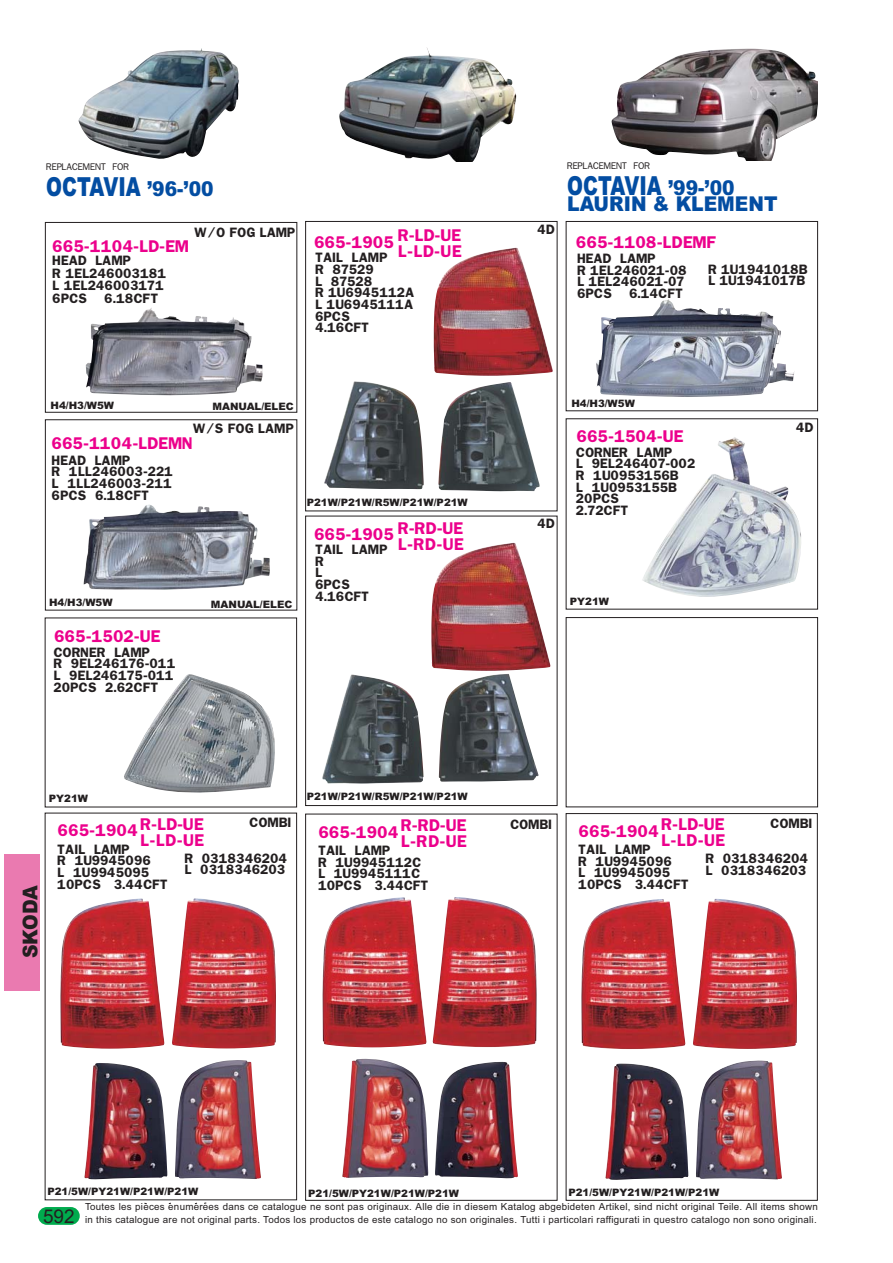
<style>
.page{position:relative;width:893px;height:1263px;background:#fff}
.page>*{position:absolute;margin:0;border:0;box-sizing:border-box;transform-origin:0 0}
.t1{font:900 26.25px "Arial";color:#034da2;scale:.73 1}
.t2{font:900 20.4px "Arial";color:#034da2;scale:.92 1}
.t3{font:900 20.4px "Arial";letter-spacing:-.015em;color:#231f20;scale:.92 1}
.t4{font:18.9px "Arial";color:#231f20}
.t5{font:14.55px/16px "Franklin Demi";color:#ec008c}
.t6{font:11.7px/11.7px "Franklin Demi";color:#231f20}
.t7{font:900 10.2px "Arial";color:#231f20}
.t8{font:9.75px/13.2px "Arial";letter-spacing:.025em;color:#231f20}
.t9{font:8.25px "Franklin";color:#231f20}
.s1{font-size:20.4px}
</style>
<div class="page">
<div style="left:38px;top:1207px;width:42px;height:18px;background:#00ab4e;border-radius:9px"></div>
<div style="left:4px;top:854px;width:36px;height:137px;background:#ea7ab0"></div>
<img style="left:324px;top:381px;width:100px;height:108px">
<img style="left:438px;top:382px;width:102px;height:109px">
<img style="left:322px;top:674px;width:102px;height:110px">
<img style="left:439px;top:674px;width:99px;height:108px">
<img style="left:642px;top:437px;width:159px;height:160px">
<img style="left:596px;top:299px;width:198px;height:98px">
<div style="left:566px;top:221px;width:252px;height:190px;border:1px solid #231f20"></div>
<img style="left:124px;top:674px;width:151px;height:119px">
<img style="left:83px;top:504px;width:187px;height:86px">
<div style="left:45px;top:419px;width:252px;height:191px;border:1px solid #231f20"></div>
<img style="left:86px;top:308px;width:176px;height:87px">
<div style="left:45px;top:222px;width:252px;height:191px;border:1px solid #231f20"></div>
<img style="left:78px;top:48px;width:161px;height:111px">
<img style="left:433px;top:248px;width:120px;height:128px">
<div style="left:305px;top:221px;width:252px;height:290px;border:1px solid #231f20"></div>
<img style="left:172px;top:898px;width:104px;height:150px">
<img style="left:60px;top:898px;width:104px;height:151px">
<div style="left:45px;top:813px;width:252px;height:387px;border:1px solid #231f20"></div>
<img style="left:84px;top:1063px;width:84px;height:117px">
<img style="left:175px;top:1060px;width:86px;height:119px">
<img style="left:339px;top:47px;width:178px;height:115px">
<img style="left:433px;top:897px;width:104px;height:150px">
<img style="left:322px;top:897px;width:105px;height:150px">
<div style="left:305px;top:814px;width:252px;height:387px;border:1px solid #231f20"></div>
<img style="left:342px;top:1059px;width:87px;height:119px">
<img style="left:435px;top:1061px;width:83px;height:118px">
<div style="left:566px;top:617px;width:252px;height:190px;border:1px solid #231f20"></div>
<img style="left:693px;top:899px;width:104px;height:150px">
<img style="left:581px;top:899px;width:104px;height:150px">
<div style="left:566px;top:813px;width:252px;height:388px;border:1px solid #231f20"></div>
<img style="left:605px;top:1063px;width:84px;height:117px">
<img style="left:696px;top:1060px;width:86px;height:120px">
<img style="left:611px;top:48px;width:207px;height:113px">
<img style="left:431px;top:543px;width:120px;height:128px">
<div style="left:305px;top:516px;width:252px;height:290px;border:1px solid #231f20"></div>
<p class="t9" style="left:46px;top:163px;width:84px">REPLACEMENT FOR</p>
<p class="t9" style="left:567px;top:162px;width:84px">REPLACEMENT FOR</p>
<h1 class="t1" style="left:46px;top:172px;width:231px">OCTAVIA <span class="s1">’96-’00</span></h1>
<h1 class="t1" style="left:567px;top:171px;width:231px">OCTAVIA <span class="s1">’99-’00</span></h1>
<h2 class="t2" style="left:567px;top:192px;width:230px">LAURIN &amp; KLEMENT</h2>
<p class="t6" style="left:194px;top:228px;width:103px">W/O FOG LAMP</p>
<p class="t5" style="left:52px;top:240px;width:138px">665-1104-LD-EM</p>
<p class="t6" style="left:52px;top:256px;width:115px;line-height:12.5px">HEAD LAMP<br>R 1EL246003181<br>L 1EL246003171<br>6PCS</p>
<p class="t6" style="left:104px;top:293px;width:56px">6.18CFT</p>
<p class="t5" style="left:398px;top:229px;width:65px">R-LD-UE<br>L-LD-UE</p>
<p class="t5" style="left:314px;top:236px;width:81px">665-1905</p>
<p class="t6" style="left:315px;top:253px;width:101px">TAIL LAMP<br>R 87529<br>L 87528<br>R 1U6945112A<br>L 1U6945111A<br>6PCS<br>4.16CFT</p>
<p class="t6" style="left:537px;top:224px;width:19px">4D</p>
<p class="t5" style="left:576px;top:236px;width:142px">665-1108-LDEMF</p>
<p class="t6" style="left:577px;top:254px;width:111px">HEAD LAMP<br>R 1EL246021-08<br>L 1EL246021-07<br>6PCS</p>
<p class="t6" style="left:629px;top:289px;width:56px">6.14CFT</p>
<p class="t6" style="left:708px;top:265px;width:101px">R 1U1941018B<br>L 1U1941017B</p>
<p class="t7" style="left:51px;top:399px;width:65px">H4/H3/W5W</p>
<p class="t7" style="left:212px;top:400px;width:83px">MANUAL/ELEC</p>
<p class="t7" style="left:571px;top:397px;width:65px">H4/H3/W5W</p>
<p class="t6" style="left:193px;top:424px;width:102px">W/S FOG LAMP</p>
<p class="t5" style="left:51px;top:437px;width:142px">665-1104-LDEMN</p>
<p class="t6" style="left:52px;top:456px;width:123px">HEAD LAMP<br>R 1LL246003-221<br>L 1LL246003-211<br>6PCS 6.18CFT</p>
<p class="t7" style="left:307px;top:496px;width:163px">P21W/P21W/R5W/P21W/P21W</p>
<p class="t5" style="left:576px;top:430px;width:108px">665-1504-UE</p>
<p class="t6" style="left:576px;top:448px;width:121px">CORNER LAMP<br>L 9EL246407-002<br>R 1U0953156B<br>L 1U0953155B<br>20PCS<br>2.72CFT</p>
<p class="t6" style="left:796px;top:423px;width:19px">4D</p>
<p class="t7" style="left:49px;top:596px;width:65px">H4/H3/W5W</p>
<p class="t7" style="left:211px;top:599px;width:83px">MANUAL/ELEC</p>
<p class="t5" style="left:398px;top:522px;width:67px">R-RD-UE<br>L-RD-UE</p>
<p class="t5" style="left:314px;top:528px;width:81px">665-1905</p>
<p class="t6" style="left:315px;top:545px;width:74px">TAIL LAMP<br>R<br>L<br>6PCS<br>4.16CFT</p>
<p class="t6" style="left:537px;top:519px;width:19px">4D</p>
<p class="t7" style="left:570px;top:596px;width:41px">PY21W</p>
<p class="t5" style="left:54px;top:630px;width:108px">665-1502-UE</p>
<p class="t6" style="left:54px;top:648px;width:123px">CORNER LAMP<br>R 9EL246176-011<br>L 9EL246175-011<br>20PCS 2.62CFT</p>
<h2 class="t3" style="left:19px;top:958px;width:81px;rotate:-90deg">SKODA</h2>
<p class="t7" style="left:49px;top:793px;width:41px">PY21W</p>
<p class="t7" style="left:307px;top:791px;width:163px">P21W/P21W/R5W/P21W/P21W</p>
<p class="t5" style="left:140px;top:818px;width:65px">R-LD-UE</p>
<p class="t6" style="left:249px;top:818px;width:43px">COMBI</p>
<p class="t5" style="left:140px;top:834px;width:65px">L-LD-UE</p>
<p class="t6" style="left:184px;top:853px;width:104px">R 0318346204<br>L 0318346203</p>
<p class="t6" style="left:318px;top:846px;width:112px">TAIL LAMP<br>R 1U9945112C<br>L 1U9945111C<br>10PCS 3.44CFT</p>
<p class="t5" style="left:401px;top:819px;width:67px">R-RD-UE</p>
<p class="t6" style="left:510px;top:820px;width:43px">COMBI</p>
<p class="t5" style="left:401px;top:835px;width:67px">L-RD-UE</p>
<p class="t5" style="left:58px;top:824px;width:82px">665-1904</p>
<p class="t5" style="left:318px;top:826px;width:82px">665-1904</p>
<p class="t6" style="left:57px;top:844px;width:112px">TAIL LAMP<br>R 1U9945096<br>L 1U9945095<br>10PCS 3.44CFT</p>
<p class="t5" style="left:661px;top:818px;width:65px">R-LD-UE</p>
<p class="t6" style="left:770px;top:819px;width:43px">COMBI</p>
<p class="t5" style="left:661px;top:834px;width:65px">L-LD-UE</p>
<p class="t6" style="left:705px;top:854px;width:104px">R 0318346204<br>L 0318346203</p>
<p class="t5" style="left:579px;top:824px;width:82px">665-1904</p>
<p class="t6" style="left:578px;top:845px;width:112px">TAIL LAMP<br>R 1U9945096<br>L 1U9945095<br>10PCS 3.44CFT</p>
<p class="t7" style="left:47px;top:1186px;width:152px">P21/5W/PY21W/P21W/P21W</p>
<p class="t7" style="left:308px;top:1187px;width:152px">P21/5W/PY21W/P21W/P21W</p>
<p class="t7" style="left:568px;top:1186px;width:152px">P21/5W/PY21W/P21W/P21W</p>
<h3 class="t4" style="left:43px;top:1209px;width:33px">592</h3>
<p class="t8" style="left:85px;top:1201px;width:734px">Toutes les pieces enumerees dans ce catalogue ne sont pas originaux. Alle die in diesem Katalog abgebideten Artikel, sind nicht original Teile. All items shown in this catalogue are not original parts. Todos los productos de este catalogo no son originales. Tutti i particolari raffigurati in questro catalogo non sono originali.</p>
</div>
